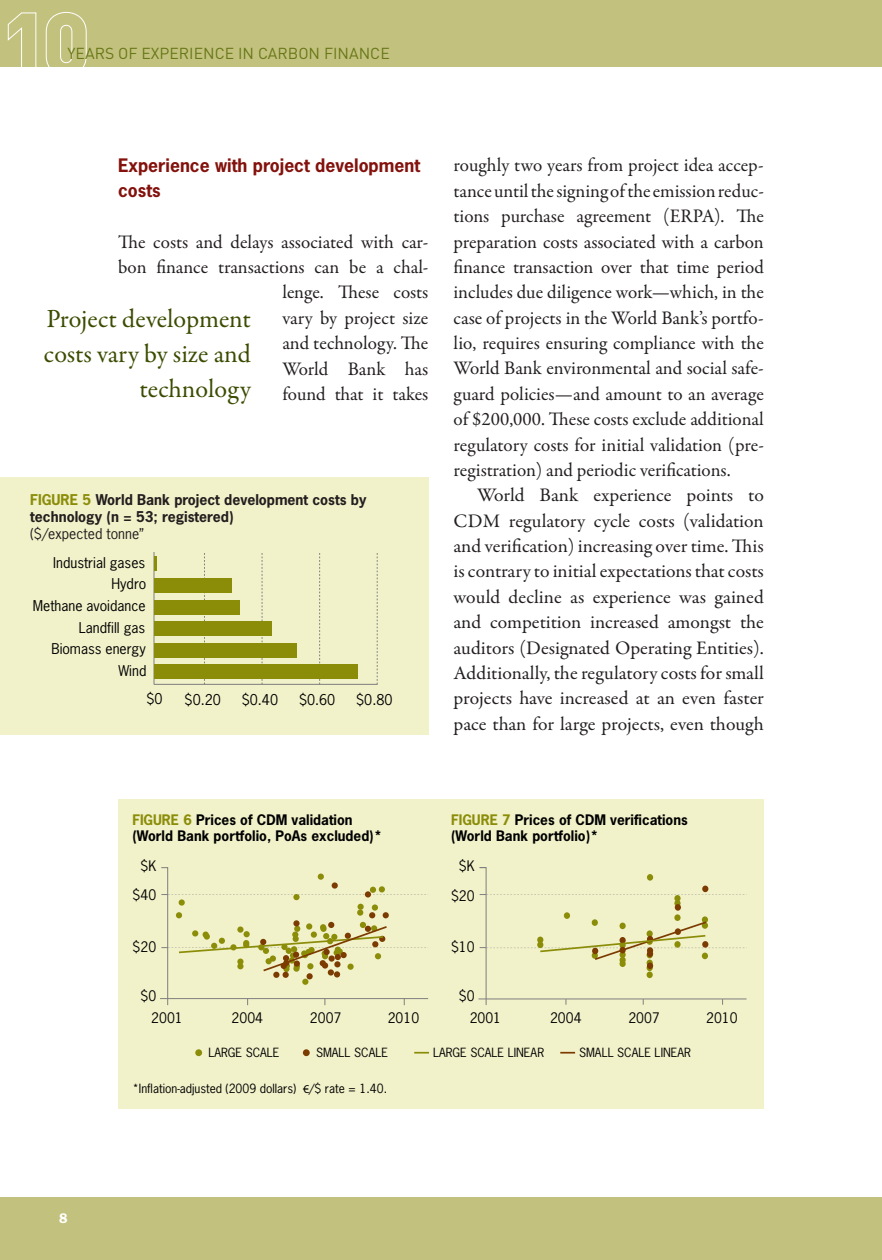
<style>
.page{position:relative;width:882px;height:1260px;background:#fff}
.page>*{position:absolute;margin:0;border:0;box-sizing:border-box;transform-origin:0 0}
.t1{font:26.25px/35px "Garamond Premr Pro";color:#3b4c00;text-align:right}
.t2{font:19.25px/25.4px "Garamond Premr Pro";letter-spacing:-.005em;color:#231f20;text-align:justify}
.t3{font:700 17.5px/25.4px "News Gothic";color:#83110c}
.t4{font:15.75px "DIN";color:#687718}
.t5{font:14px/21.7px "News Gothic";color:#000;text-align:right}
.t6{font:700 14px/16.8px "News Gothic";color:#231e1e}
.t7{font:14px "News Gothic";color:#231e1e}
.t8{font:600 14px "Franklin Gothic";color:#fff}
.t9{font:700 13.65px/16.4px "News Gothic";color:#000}
.t10{font:13.65px/29.8px "News Gothic";color:#000;text-align:center}
.t11{font:11.9px "News Gothic";color:#000}
.s1{color:#8b8d08}
.s2{font-family:"Myriad Pro"}
</style>
<div class="page">
<div style="left:0;top:0;width:882px;height:66px;background:#c2c27e"></div>
<div style="left:0;top:1197px;width:882px;height:63px;background:#c2c27e"></div>
<svg style="left:7px;top:12px;width:80px;height:55px"></svg>
<div style="left:118px;top:799px;width:646px;height:309px;background:#f1f1ca"></div>
<div style="left:195px;top:1049px;width:7px;height:7px;background:#8b8d08;border-radius:50%"></div>
<div style="left:303px;top:1049px;width:7px;height:7px;background:#7c3b00;border-radius:50%"></div>
<svg style="left:414px;top:1052px;width:15px;height:2px"></svg>
<svg style="left:560px;top:1052px;width:15px;height:2px"></svg>
<hr style="left:478px;top:999px;width:269px;height:1px;background:#7f7f7f">
<svg style="left:160px;top:867px;width:268px;height:139px"></svg>
<svg style="left:479px;top:867px;width:268px;height:138px"></svg>
<div style="left:0;top:478px;width:428px;height:257px;background:#f1f1ca"></div>
<svg style="left:204px;top:553px;width:1px;height:131px"></svg>
<svg style="left:262px;top:553px;width:1px;height:131px"></svg>
<svg style="left:319px;top:553px;width:1px;height:131px"></svg>
<svg style="left:377px;top:553px;width:1px;height:131px"></svg>
<hr style="left:154px;top:684px;width:224px;height:1px;background:#7f7f7f">
<hr style="left:154px;top:552px;width:1px;height:132px;background:#7f7f7f">
<hr style="left:154px;top:556px;width:3px;height:15px;background:#8b8d08">
<div style="left:154px;top:578px;width:78px;height:15px;background:#8b8d08"></div>
<div style="left:154px;top:600px;width:86px;height:15px;background:#8b8d08"></div>
<div style="left:154px;top:621px;width:118px;height:15px;background:#8b8d08"></div>
<div style="left:154px;top:643px;width:143px;height:14px;background:#8b8d08"></div>
<div style="left:154px;top:664px;width:203px;height:15px;background:#8b8d08"></div>
<p class="t4" style="left:67px;top:43px;width:324px">YEARS OF EXPERIENCE IN CARBON FINANCE</p>
<p class="t3" style="left:118px;top:152px;width:304px">Experience with project development costs</p>
<p class="t2" style="left:118px;top:229px;width:312px;text-align:right">The costs and delays associated with car&shy;bon finance transactions can be a chal&shy;lenge. These costs<br>vary by project size<br>and technology. The<br>World Bank has<br>found that it takes</p>
<h1 class="t1" style="left:44px;top:302px;width:208px">Project development costs vary by size and technology</h1>
<p class="t6" style="left:30px;top:491px;width:338px"><span class="s1">FIGURE 5</span> World Bank project development costs by technology (n = 53; registered)</p>
<p class="t7" style="left:30px;top:524px;width:115px">($/expected tonne”</p>
<p class="t5" style="left:53px;top:551px;width:93px">Industrial gases</p>
<p class="t5" style="left:33px;top:595px;width:114px">Methane avoidance<br>Landfill gas<br>Biomass energy</p>
<p class="t5" style="left:112px;top:573px;width:36px">Hydro</p>
<p class="t5" style="left:118px;top:660px;width:29px">Wind</p>
<p class="t5" style="left:146px;top:688px;width:18px">$0</p>
<p class="t5" style="left:185px;top:689px;width:38px">$0.20</p>
<p class="t5" style="left:242px;top:689px;width:38px">$0.40</p>
<p class="t5" style="left:299px;top:689px;width:38px">$0.60</p>
<p class="t5" style="left:356px;top:689px;width:38px">$0.80</p>
<p class="t2" style="left:454px;top:153px;width:312px">roughly two years from project idea accep&shy;tance until the signing of the emission reduc&shy;tions purchase agreement (ERPA). The preparation costs associated with a carbon finance transaction over that time period includes due diligence work—which, in the case of projects in the World Bank’s portfo&shy;lio, requires ensuring compliance with the World Bank environmental and social safe&shy;guard policies—and amount to an average of $200,000. These costs exclude additional regulatory costs for initial validation (pre&shy;registration) and periodic verifications.</p>
<p class="t2" style="left:454px;top:483px;width:312px;text-indent:24px">World Bank experience points to CDM regulatory cycle costs (validation and verification) increasing over time. This is contrary to initial expectations that costs would decline as experience was gained and competition increased amongst the auditors (Designated Operating Entities).<br>Additionally, the regulatory costs for small projects have increased at an even faster pace than for large projects, even though</p>
<p class="t9" style="left:132px;top:811px;width:251px"><span class="s1">FIGURE 6</span> Prices of CDM validation (World Bank portfolio, PoAs excluded)*</p>
<p class="t9" style="left:451px;top:811px;width:238px"><span class="s1">FIGURE 7</span> Prices of CDM verifications (World Bank portfolio)*</p>
<p class="t10" style="left:133px;top:851px;width:25px">$K $40</p>
<p class="t10" style="left:133px;top:932px;width:25px">$20</p>
<p class="t10" style="left:151px;top:984px;width:33px;line-height:22.4px;text-align:left;text-indent:-11px">$0<br>2001</p>
<p class="t10" style="left:232px;top:1003px;width:33px">2004</p>
<p class="t10" style="left:310px;top:1003px;width:33px">2007</p>
<p class="t10" style="left:388px;top:1003px;width:33px">2010</p>
<p class="t10" style="left:451px;top:851px;width:25px">$K $20</p>
<p class="t10" style="left:451px;top:932px;width:25px">$10</p>
<p class="t10" style="left:470px;top:985px;width:33px;line-height:21.9px;text-align:left;text-indent:-11px">$0<br>2001</p>
<p class="t10" style="left:550px;top:1003px;width:33px">2004</p>
<p class="t10" style="left:628px;top:1003px;width:33px">2007</p>
<p class="t10" style="left:706px;top:1003px;width:33px">2010</p>
<p class="t8" style="left:59px;top:1210px;width:10px">8</p>
<p class="t11" style="left:208px;top:1044px;width:73px">LARGE SCALE</p>
<p class="t11" style="left:316px;top:1044px;width:74px">SMALL SCALE</p>
<p class="t11" style="left:433px;top:1044px;width:113px">LARGE SCALE LINEAR</p>
<p class="t11" style="left:579px;top:1044px;width:113px">SMALL SCALE LINEAR</p>
<p class="t11" style="left:132px;top:1081px;width:256px">*Inflation-adjusted (2009 dollars) <span class="s2">€</span>/$ rate = 1.40.</p>
</div>
